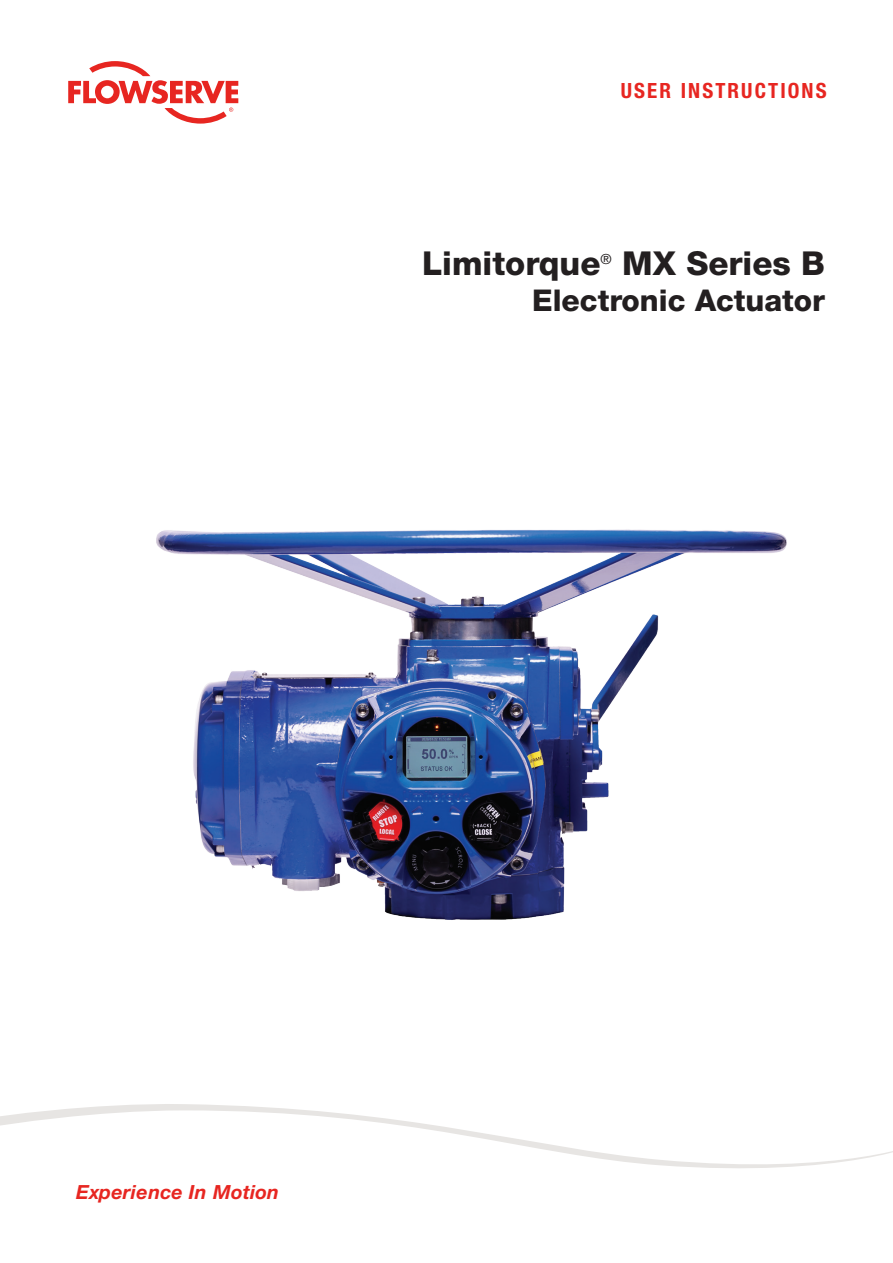
<style>
.page{position:relative;width:893px;height:1263px;background:#fff}
.page>*{position:absolute;margin:0;border:0;box-sizing:border-box;transform-origin:0 0}
.t1{font:800 33px "Helvetica Neue LT Std";color:#231f20}
.t2{font:800 30px "Helvetica Neue LT Std";color:#231f20}
.t3{font:700 condensed 21px "Helvetica Neue LT Std";letter-spacing:.1em;color:#e72621}
.t4{font:italic 700 19.5px "Helvetica Neue LT Std";letter-spacing:.015em;color:#e72621}
.t5{font:13.95px "Helvetica Neue LT Std";color:#231f20}
</style>
<div class="page">
<svg style="left:59px;top:1104px;width:241px;height:6px"></svg>
<svg style="left:0;top:1110px;width:893px;height:58px"></svg>
<svg style="left:68px;top:61px;width:170px;height:63px"></svg>
<img style="left:156px;top:529px;width:631px;height:391px">
<p class="t3" style="left:621px;top:77px;width:207px">USER INSTRUCTIONS</p>
<p class="t1" style="left:422px;top:244px;width:180px">Limitorque</p>
<p class="t5" style="left:600px;top:251px;width:13px">®</p>
<p class="t1" style="left:622px;top:244px;width:204px">MX Series B</p>
<p class="t2" style="left:532px;top:283px;width:294px">Electronic Actuator</p>
<p class="t4" style="left:76px;top:1179px;width:205px">Experience In Motion</p>
</div>
